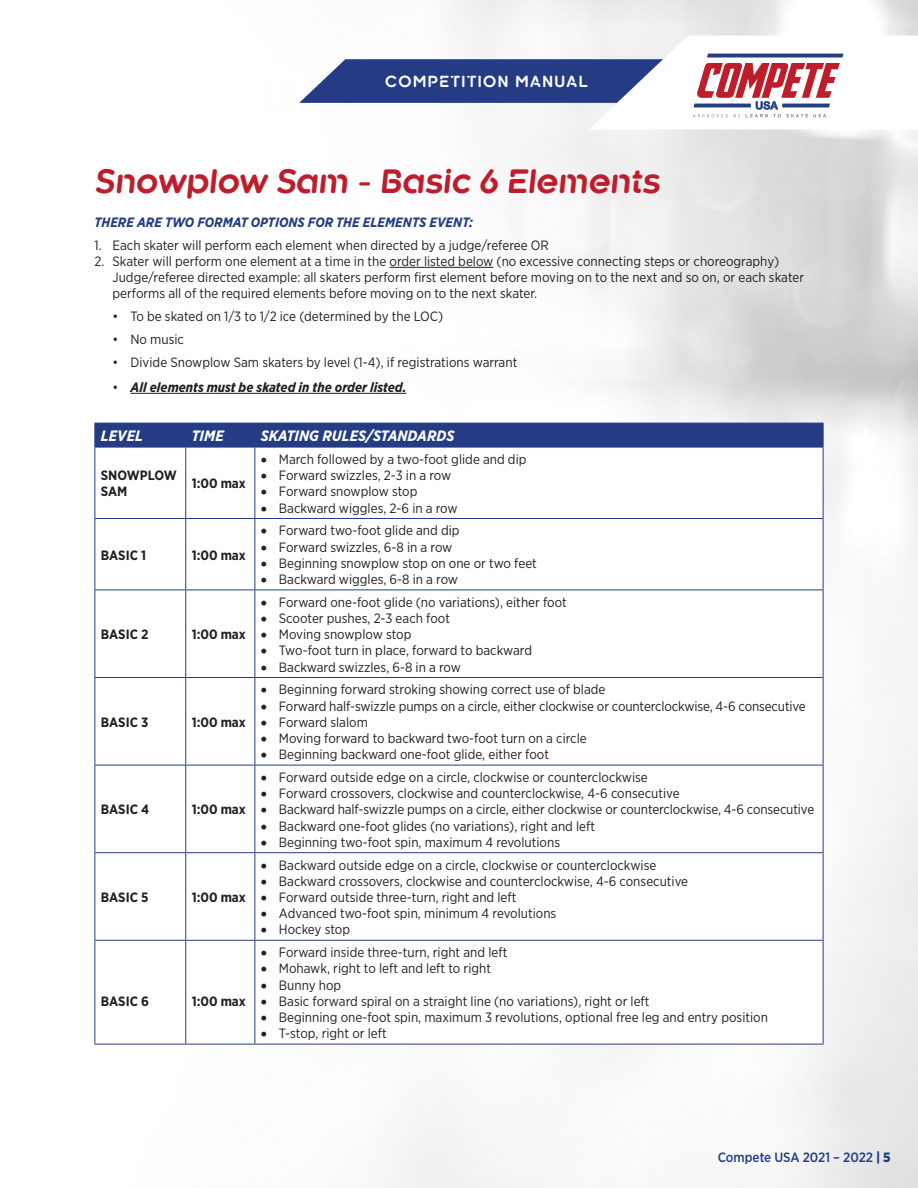
<style>
.page{position:relative;width:918px;height:1188px;background:#fff}
.page>*{position:absolute;margin:0;border:0;box-sizing:border-box;transform-origin:0 0}
.t1{font:italic 700 31.5px "Kroppen Round";color:#be1d2c}
.t2{font:italic 700 15px "Gotham Narrow";color:#fff}
.t3{font:700 15px "Kroppen Round";letter-spacing:.1em;color:#fff}
.List_Paragraph{font:13.5px/16.2px "Gotham Narrow";color:#231f20}
.t4{font:700 13.5px/16.2px "Gotham Narrow";color:#231f20}
.t5{font:italic 700 13.5px "Gotham Narrow";color:#253c85}
.t6{font:italic 700 13.5px "Gotham Narrow";color:#231f20}
.t7{font:500 13.5px "Gotham Narrow";color:#253c85}
.s1{font-weight:400;font-style:normal}
.s2{font-weight:900}
</style>
<div class="page">
<svg style="left:299px;top:36px;width:545px;height:93px"></svg>
<hr style="left:390px;top:267px;width:103px;height:1px;background:#231f20">
<hr style="left:130px;top:393px;width:276px;height:1px;background:#231f20">
<svg style="left:95px;top:448px;width:728px;height:596px"></svg>
<div style="left:94px;top:423px;width:730px;height:24px;background:#253c85"></div>
<hr style="left:94px;top:447px;width:92px;height:1px;background:#253c85">
<hr style="left:94px;top:447px;width:1px;height:71px;background:#253c85">
<hr style="left:186px;top:447px;width:69px;height:1px;background:#253c85">
<hr style="left:185px;top:447px;width:1px;height:71px;background:#253c85">
<hr style="left:255px;top:447px;width:568px;height:1px;background:#253c85">
<hr style="left:255px;top:447px;width:1px;height:71px;background:#253c85">
<hr style="left:823px;top:447px;width:1px;height:71px;background:#253c85">
<hr style="left:94px;top:518px;width:92px;height:1px;background:#253c85">
<hr style="left:94px;top:519px;width:1px;height:71px;background:#253c85">
<hr style="left:186px;top:518px;width:69px;height:1px;background:#253c85">
<hr style="left:185px;top:519px;width:1px;height:71px;background:#253c85">
<hr style="left:255px;top:518px;width:568px;height:1px;background:#253c85">
<hr style="left:255px;top:519px;width:1px;height:71px;background:#253c85">
<hr style="left:823px;top:519px;width:1px;height:71px;background:#253c85">
<hr style="left:94px;top:590px;width:92px;height:1px;background:#253c85">
<hr style="left:94px;top:590px;width:1px;height:87px;background:#253c85">
<hr style="left:186px;top:590px;width:69px;height:1px;background:#253c85">
<hr style="left:185px;top:590px;width:1px;height:87px;background:#253c85">
<hr style="left:255px;top:590px;width:568px;height:1px;background:#253c85">
<hr style="left:255px;top:590px;width:1px;height:87px;background:#253c85">
<hr style="left:823px;top:590px;width:1px;height:87px;background:#253c85">
<hr style="left:94px;top:677px;width:92px;height:1px;background:#253c85">
<hr style="left:94px;top:678px;width:1px;height:87px;background:#253c85">
<hr style="left:186px;top:677px;width:69px;height:1px;background:#253c85">
<hr style="left:185px;top:678px;width:1px;height:87px;background:#253c85">
<hr style="left:255px;top:677px;width:568px;height:1px;background:#253c85">
<hr style="left:255px;top:678px;width:1px;height:87px;background:#253c85">
<hr style="left:823px;top:678px;width:1px;height:87px;background:#253c85">
<hr style="left:94px;top:765px;width:92px;height:1px;background:#253c85">
<hr style="left:94px;top:765px;width:1px;height:87px;background:#253c85">
<hr style="left:186px;top:765px;width:69px;height:1px;background:#253c85">
<hr style="left:185px;top:765px;width:1px;height:87px;background:#253c85">
<hr style="left:255px;top:765px;width:568px;height:1px;background:#253c85">
<hr style="left:255px;top:765px;width:1px;height:87px;background:#253c85">
<hr style="left:823px;top:765px;width:1px;height:87px;background:#253c85">
<hr style="left:94px;top:852px;width:92px;height:1px;background:#253c85">
<hr style="left:94px;top:853px;width:1px;height:87px;background:#253c85">
<hr style="left:186px;top:852px;width:69px;height:1px;background:#253c85">
<hr style="left:185px;top:853px;width:1px;height:87px;background:#253c85">
<hr style="left:255px;top:852px;width:568px;height:1px;background:#253c85">
<hr style="left:255px;top:853px;width:1px;height:87px;background:#253c85">
<hr style="left:823px;top:853px;width:1px;height:87px;background:#253c85">
<hr style="left:94px;top:940px;width:92px;height:1px;background:#253c85">
<hr style="left:94px;top:941px;width:1px;height:103px;background:#253c85">
<hr style="left:186px;top:940px;width:69px;height:1px;background:#253c85">
<hr style="left:185px;top:941px;width:1px;height:103px;background:#253c85">
<hr style="left:255px;top:940px;width:568px;height:1px;background:#253c85">
<hr style="left:255px;top:941px;width:1px;height:103px;background:#253c85">
<hr style="left:823px;top:941px;width:1px;height:103px;background:#253c85">
<hr style="left:94px;top:1044px;width:92px;height:1px;background:#253c85">
<hr style="left:186px;top:1044px;width:69px;height:1px;background:#253c85">
<hr style="left:255px;top:1044px;width:568px;height:1px;background:#253c85">
<p class="t3" style="left:385px;top:73px;width:204px">COMPETITION MANUAL</p>
<p class="t1" style="left:94px;top:163px;width:567px">Snowplow Sam - Basic 6 Elements</p>
<p class="t5" style="left:94px;top:213px;width:380px">THERE ARE TWO FORMAT OPTIONS FOR THE ELEMENTS EVENT:</p>
<p class="List_Paragraph" style="left:94px;top:237px;width:456px">1. Each skater will perform each element when directed by a judge/referee OR</p>
<p class="List_Paragraph" style="left:94px;top:253px;width:686px">2. Skater will perform one element at a time in the order listed below (no excessive connecting steps or choreography)</p>
<p class="List_Paragraph" style="left:112px;top:269px;width:693px">Judge/referee directed example: all skaters perform first element before moving on to the next and so on, or each skater performs all of the required elements before moving on to the next skater.</p>
<p class="List_Paragraph" style="left:112px;top:308px;width:332px">• To be skated on 1/3 to 1/2 ice (determined by the LOC)</p>
<p class="List_Paragraph" style="left:112px;top:331px;width:73px">• No music</p>
<p class="List_Paragraph" style="left:112px;top:354px;width:406px">• Divide Snowplow Sam skaters by level (1-4), if registrations warrant</p>
<p class="t6" style="left:112px;top:379px;width:295px"><span class="s1">•</span> All elements must be skated in the order listed.</p>
<p class="t2" style="left:101px;top:426px;width:44px">LEVEL</p>
<p class="t2" style="left:192px;top:426px;width:34px">TIME</p>
<p class="t2" style="left:261px;top:426px;width:195px">SKATING RULES/STANDARDS</p>
<p class="t4" style="left:101px;top:467px;width:77px">SNOWPLOW<br>SAM</p>
<p class="t4" style="left:192px;top:475px;width:56px">1:00 max</p>
<p class="List_Paragraph" style="left:261px;top:451px;width:267px">• March followed by a two-foot glide and dip</p>
<p class="List_Paragraph" style="left:261px;top:467px;width:192px">• Forward swizzles, 2-3 in a row</p>
<p class="List_Paragraph" style="left:261px;top:483px;width:158px">• Forward snowplow stop</p>
<p class="List_Paragraph" style="left:261px;top:499px;width:198px">• Backward wiggles, 2-6 in a row</p>
<p class="t4" style="left:101px;top:547px;width:47px">BASIC 1</p>
<p class="t4" style="left:192px;top:547px;width:56px">1:00 max</p>
<p class="t4" style="left:101px;top:626px;width:49px">BASIC 2</p>
<p class="t4" style="left:192px;top:626px;width:56px">1:00 max</p>
<p class="t4" style="left:101px;top:714px;width:49px">BASIC 3</p>
<p class="t4" style="left:192px;top:714px;width:56px">1:00 max</p>
<p class="t4" style="left:101px;top:801px;width:50px">BASIC 4</p>
<p class="t4" style="left:192px;top:801px;width:56px">1:00 max</p>
<p class="t4" style="left:101px;top:889px;width:49px">BASIC 5</p>
<p class="t4" style="left:192px;top:889px;width:56px">1:00 max</p>
<p class="t4" style="left:101px;top:993px;width:50px">BASIC 6</p>
<p class="t4" style="left:192px;top:993px;width:56px">1:00 max</p>
<p class="List_Paragraph" style="left:261px;top:522px;width:200px">• Forward two-foot glide and dip</p>
<p class="List_Paragraph" style="left:261px;top:538px;width:193px">• Forward swizzles, 6-8 in a row</p>
<p class="List_Paragraph" style="left:261px;top:555px;width:278px">• Beginning snowplow stop on one or two feet</p>
<p class="List_Paragraph" style="left:261px;top:571px;width:199px">• Backward wiggles, 6-8 in a row</p>
<p class="List_Paragraph" style="left:261px;top:594px;width:308px">• Forward one-foot glide (no variations), either foot</p>
<p class="List_Paragraph" style="left:261px;top:610px;width:191px">• Scooter pushes, 2-3 each foot</p>
<p class="List_Paragraph" style="left:261px;top:626px;width:152px">• Moving snowplow stop</p>
<p class="List_Paragraph" style="left:261px;top:642px;width:273px">• Two-foot turn in place, forward to backward</p>
<p class="List_Paragraph" style="left:261px;top:658px;width:202px">• Backward swizzles, 6-8 in a row</p>
<p class="List_Paragraph" style="left:261px;top:681px;width:346px">• Beginning forward stroking showing correct use of blade</p>
<p class="List_Paragraph" style="left:261px;top:697px;width:547px">• Forward half-swizzle pumps on a circle, either clockwise or counterclockwise, 4-6 consecutive</p>
<p class="List_Paragraph" style="left:261px;top:714px;width:109px">• Forward slalom</p>
<p class="List_Paragraph" style="left:261px;top:730px;width:327px">• Moving forward to backward two-foot turn on a circle</p>
<p class="List_Paragraph" style="left:261px;top:746px;width:290px">• Beginning backward one-foot glide, either foot</p>
<p class="List_Paragraph" style="left:261px;top:769px;width:388px">• Forward outside edge on a circle, clockwise or counterclockwise</p>
<p class="List_Paragraph" style="left:261px;top:785px;width:420px">• Forward crossovers, clockwise and counterclockwise, 4-6 consecutive</p>
<p class="List_Paragraph" style="left:261px;top:801px;width:555px">• Backward half-swizzle pumps on a circle, either clockwise or counterclockwise, 4-6 consecutive</p>
<p class="List_Paragraph" style="left:261px;top:817px;width:336px">• Backward one-foot glides (no variations), right and left</p>
<p class="List_Paragraph" style="left:261px;top:834px;width:301px">• Beginning two-foot spin, maximum 4 revolutions</p>
<p class="List_Paragraph" style="left:261px;top:856px;width:397px">• Backward outside edge on a circle, clockwise or counterclockwise</p>
<p class="List_Paragraph" style="left:261px;top:873px;width:429px">• Backward crossovers, clockwise and counterclockwise, 4-6 consecutive</p>
<p class="List_Paragraph" style="left:261px;top:889px;width:257px">• Forward outside three-turn, right and left</p>
<p class="List_Paragraph" style="left:261px;top:905px;width:297px">• Advanced two-foot spin, minimum 4 revolutions</p>
<p class="List_Paragraph" style="left:261px;top:921px;width:91px">• Hockey stop</p>
<p class="List_Paragraph" style="left:261px;top:944px;width:248px">• Forward inside three-turn, right and left</p>
<p class="List_Paragraph" style="left:261px;top:960px;width:232px">• Mohawk, right to left and left to right</p>
<p class="List_Paragraph" style="left:261px;top:976px;width:82px">• Bunny hop</p>
<p class="List_Paragraph" style="left:261px;top:993px;width:390px">• Basic forward spiral on a straight line (no variations), right or left</p>
<p class="List_Paragraph" style="left:261px;top:1009px;width:509px">• Beginning one-foot spin, maximum 3 revolutions, optional free leg and entry position</p>
<p class="List_Paragraph" style="left:261px;top:1025px;width:127px">• T-stop, right or left</p>
<p class="t7" style="left:718px;top:1149px;width:174px">Compete USA 2021 – 2022 <span class="s2">| 5</span></p>
</div>
